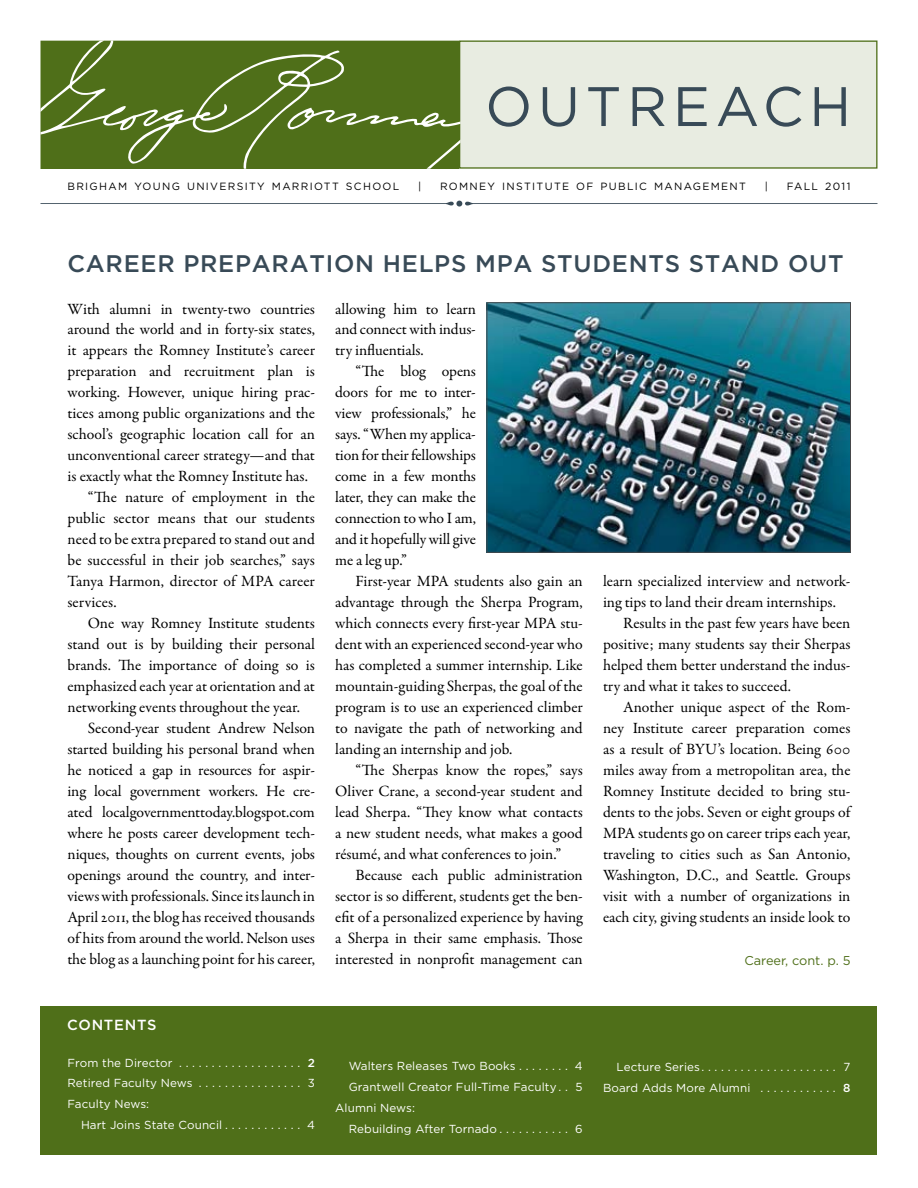
<style>
.page{position:relative;width:918px;height:1188px;background:#fff}
.page>*{position:absolute;margin:0;border:0;box-sizing:border-box;transform-origin:0 0}
.t1{font:55.5px "Gotham";color:#384a57}
.t2{font:500 24px "Gotham";letter-spacing:.03em;color:#384a57}
.t3{font:15.75px/21px "Garamond Premr Pro";letter-spacing:-.005em;color:#000;text-align:justify}
.t4{font:500 14.7px "Gotham";letter-spacing:.05em;color:#fff}
.t5{font:12.75px "Gotham";color:#4f6f19}
.t6{font:11.7px/21px "Gotham";letter-spacing:.01em;color:#fff;text-align:justify}
.t7{font:10.5px "Gotham";letter-spacing:.125em;color:#000}
.s1{font-weight:500}
</style>
<div class="page">
<div style="left:40px;top:1006px;width:838px;height:149px;background:#4f6f19"></div>
<img style="left:489px;top:305px;width:360px;height:246px">
<div style="left:487px;top:303px;width:364px;height:250px;border:1px solid #48484a"></div>
<div style="left:460px;top:41px;width:417px;height:127px;background:#e8ece1"></div>
<div style="left:459px;top:40px;width:419px;height:129px;border:1px solid #4f6f19"></div>
<svg style="left:40px;top:201px;width:837px;height:6px"></svg>
<svg style="left:40px;top:40px;width:421px;height:129px;background:#5c7a2b"></svg>
<h1 class="t1" style="left:485px;top:73px;width:275px">outreach</h1>
<p class="t7" style="left:68px;top:180px;width:33px">brigham</p>
<p class="t7" style="left:134px;top:180px;width:37px">young</p>
<p class="t7" style="left:187px;top:180px;width:95px">un iversity marr</p>
<p class="t7" style="left:310px;top:180px;width:23px">iott</p>
<p class="t7" style="left:346px;top:180px;width:9px">sch</p>
<p class="t7" style="left:372px;top:180px;width:25px">ool</p>
<p class="t7" style="left:418px;top:180px;width:5px">|</p>
<p class="t7" style="left:440px;top:180px;width:48px">ROMNEY</p>
<p class="t7" style="left:502px;top:180px;width:245px">I NSTITUTE OF pU BLIC MANAGEMENT</p>
<p class="t7" style="left:765px;top:180px;width:5px">|</p>
<p class="t7" style="left:787px;top:180px;width:9px">fall</p>
<p class="t7" style="left:825px;top:180px;width:27px">2011</p>
<h2 class="t2" style="left:68px;top:248px;width:778px">CAREER PREPARATION HELPS MPA STUDENTS STAND OUT</h2>
<p class="t3" style="left:68px;top:298px;width:249px">With alumni in twenty-two countries</p>
<p class="t3" style="left:68px;top:319px;width:249px">around the world and in forty-six states,</p>
<p class="t3" style="left:68px;top:340px;width:249px">it appears the Romney Institute’s career</p>
<p class="t3" style="left:68px;top:361px;width:249px">preparation and recruitment plan is</p>
<p class="t3" style="left:68px;top:382px;width:249px">working. However, unique hiring prac-</p>
<p class="t3" style="left:68px;top:403px;width:249px">tices among public organizations and the</p>
<p class="t3" style="left:68px;top:424px;width:249px">school’s geographic location call for an</p>
<p class="t3" style="left:68px;top:445px;width:249px">unconventional career strategy—and that</p>
<p class="t3" style="left:68px;top:466px;width:242px">is exactly what the Romney Institute has.</p>
<p class="t3" style="left:88px;top:487px;width:229px">“The nature of employment in the</p>
<p class="t3" style="left:68px;top:508px;width:249px">public sector means that our students</p>
<p class="t3" style="left:68px;top:529px;width:249px">need to be extra prepared to stand out and</p>
<p class="t3" style="left:68px;top:550px;width:249px">be successful in their job searches,” says</p>
<p class="t3" style="left:68px;top:571px;width:249px">Tanya Harmon, director of MPA career</p>
<p class="t3" style="left:68px;top:592px;width:51px">services.</p>
<p class="t3" style="left:88px;top:613px;width:229px">One way Romney Institute students</p>
<p class="t3" style="left:68px;top:634px;width:249px">stand out is by building their personal</p>
<p class="t3" style="left:68px;top:655px;width:249px">brands. The importance of doing so is</p>
<p class="t3" style="left:68px;top:676px;width:249px">emphasized each year at orientation and at</p>
<p class="t3" style="left:68px;top:697px;width:234px">networking events throughout the year.</p>
<p class="t3" style="left:88px;top:718px;width:229px">Second-year student Andrew Nelson</p>
<p class="t3" style="left:68px;top:739px;width:249px">started building his personal brand when</p>
<p class="t3" style="left:68px;top:760px;width:249px">he noticed a gap in resources for aspir-</p>
<p class="t3" style="left:68px;top:781px;width:249px">ing local government workers. He cre-</p>
<p class="t3" style="left:68px;top:802px;width:249px">ated localgovernmenttoday.blogspot.com</p>
<p class="t3" style="left:68px;top:823px;width:249px">where he posts career development tech-</p>
<p class="t3" style="left:68px;top:844px;width:249px">niques, thoughts on current events, jobs</p>
<p class="t3" style="left:68px;top:865px;width:249px">openings around the country, and inter-</p>
<p class="t3" style="left:68px;top:886px;width:249px">views with professionals. Since its launch in</p>
<p class="t3" style="left:68px;top:907px;width:249px">April 2011, the blog has received thousands</p>
<p class="t3" style="left:68px;top:928px;width:249px">of hits from around the world. Nelson uses</p>
<p class="t3" style="left:68px;top:949px;width:249px">the blog as a launching point for his career,</p>
<p class="t5" style="left:744px;top:952px;width:108px">Career, cont. p. 5</p>
<p class="t3" style="left:335px;top:298px;width:142px">allowing him to learn and connect with indus&shy;try influentials.</p>
<p class="t3" style="left:335px;top:361px;width:142px;text-indent:20px">“The blog opens doors for me to inter&shy;view professionals,” he says. “When my applica&shy;tion for their fellowships come in a few months later, they can make the connection to who I am, and it hopefully will give me a leg up.”</p>
<p class="t3" style="left:335px;top:571px;width:249px;text-indent:20px">First-year MPA students also gain an advantage through the Sherpa Program, which connects every first-year MPA stu&shy;dent with an experienced second-year who has completed a summer internship. Like mountain-guiding Sherpas, the goal of the program is to use an experienced climber to navigate the path of networking and landing an internship and job.</p>
<p class="t3" style="left:335px;top:760px;width:249px;text-indent:20px">“The Sherpas know the ropes,” says Oliver Crane, a second-year student and lead Sherpa. “They know what contacts a new student needs, what makes a good résumé, and what conferences to join.”</p>
<p class="t3" style="left:335px;top:865px;width:249px;text-indent:20px">Because each public administration sector is so different, students get the ben&shy;efit of a personalized experience by having a Sherpa in their same emphasis. Those interested in nonprofit management can</p>
<p class="t3" style="left:603px;top:571px;width:249px">learn specialized interview and network-</p>
<p class="t3" style="left:603px;top:592px;width:234px">ing tips to land their dream internships.</p>
<p class="t3" style="left:623px;top:613px;width:229px">Results in the past few years have been</p>
<p class="t3" style="left:603px;top:634px;width:249px">positive; many students say their Sherpas</p>
<p class="t3" style="left:603px;top:655px;width:249px">helped them better understand the indus-</p>
<p class="t3" style="left:603px;top:676px;width:190px">try and what it takes to succeed.</p>
<p class="t3" style="left:623px;top:697px;width:229px">Another unique aspect of the Rom-</p>
<p class="t3" style="left:603px;top:718px;width:249px">ney Institute career preparation comes</p>
<p class="t3" style="left:603px;top:739px;width:249px">as a result of BYU’s location. Being 600</p>
<p class="t3" style="left:603px;top:760px;width:249px">miles away from a metropolitan area, the</p>
<p class="t3" style="left:603px;top:781px;width:249px">Romney Institute decided to bring stu-</p>
<p class="t3" style="left:603px;top:802px;width:249px">dents to the jobs. Seven or eight groups of</p>
<p class="t3" style="left:603px;top:823px;width:249px">MPA students go on career trips each year,</p>
<p class="t3" style="left:603px;top:844px;width:249px">traveling to cities such as San Antonio,</p>
<p class="t3" style="left:603px;top:865px;width:249px">Washington, D.C., and Seattle. Groups</p>
<p class="t3" style="left:603px;top:886px;width:249px">visit with a number of organizations in</p>
<p class="t3" style="left:603px;top:907px;width:249px">each city, giving students an inside look to</p>
<p class="t4" style="left:67px;top:1016px;width:91px">CONTENTS</p>
<p class="t6" style="left:68px;top:1052px;width:249px">From the Director . . . . . . . . . . . . . . . . . . <span class="s1">2<br></span>Retired Faculty News . . . . . . . . . . . . . . . 3<br>Faculty News:</p>
<p class="t6" style="left:81px;top:1115px;width:235px">Hart Joins State Council . . . . . . . . . . . 4</p>
<p class="t6" style="left:349px;top:1056px;width:235px">Walters Releases Two Books . . . . . . . 4</p>
<p class="t6" style="left:349px;top:1077px;width:235px">Grantwell Creator Full-Time Faculty . 5</p>
<p class="t6" style="left:335px;top:1098px;width:81px">Alumni News:</p>
<p class="t6" style="left:349px;top:1119px;width:235px">Rebuilding After Tornado . . . . . . . . . . 6</p>
<p class="t6" style="left:603px;top:1056px;width:249px;text-align:right">Lecture Series . . . . . . . . . . . . . . . . . . . . 7<br>Board Adds More Alumni . . . . . . . . . . . <span class="s1">8</span></p>
</div>
